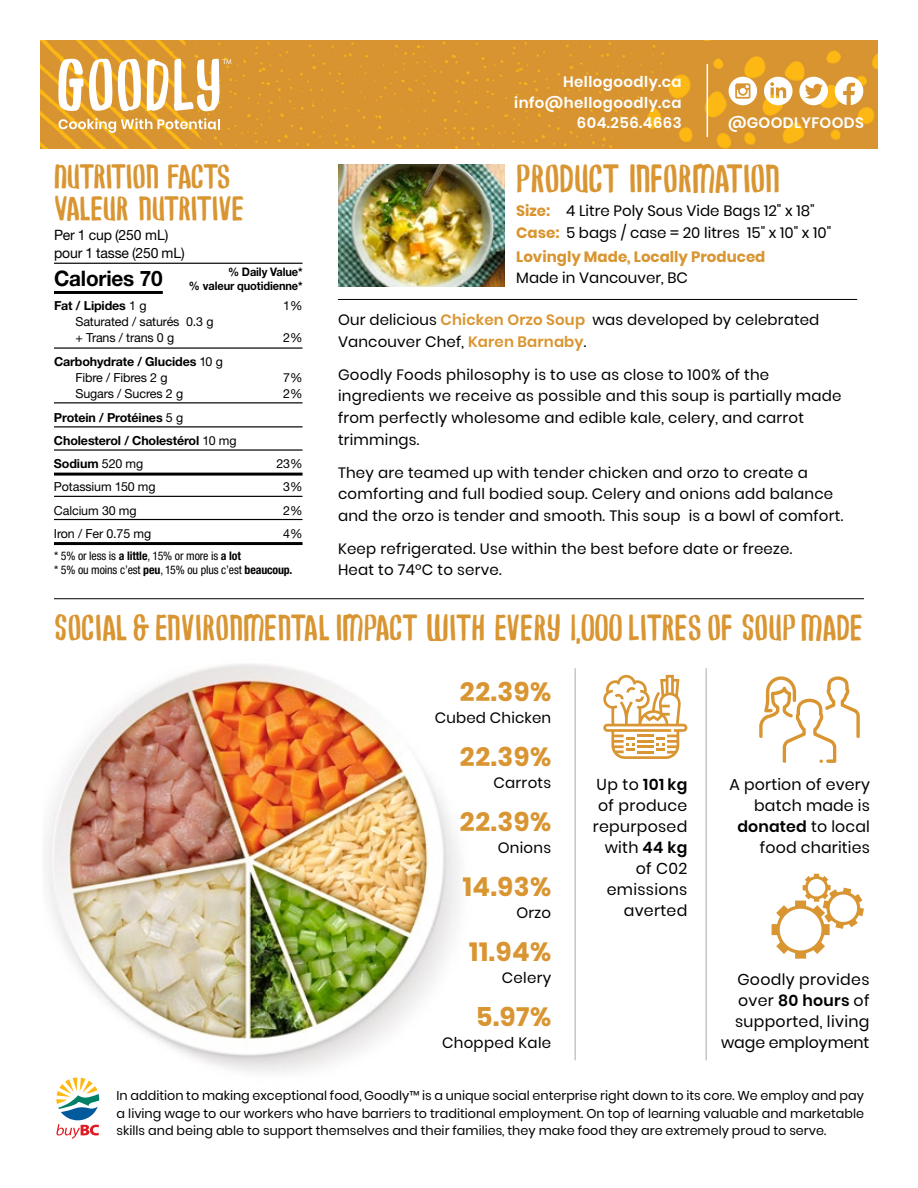
<style>
.page{position:relative;width:918px;height:1188px;background:#fff}
.page>*{position:absolute;margin:0;border:0;box-sizing:border-box;transform-origin:0 0}
.t1{font:49.5px "Goodly Hand";color:#d99531}
.t2{font:45.75px "Goodly Hand";letter-spacing:.005em;color:#d99531}
.t3{font:42.75px/31.3px "Goodly Hand";letter-spacing:-.01em;color:#d99531;scale:1.05 1}
.t4{font:700 26.25px "Poppins";letter-spacing:.02em;color:#d99531}
.t5{font:700 21.45px "Helvetica Neue LT Std";letter-spacing:-.01em;color:#000}
.t6{font:15.75px/21px "Poppins";letter-spacing:.02em;color:#000;text-align:right}
.t7{font:15px/21.8px "Poppins";letter-spacing:.015em;color:#000}
.t8{font:600 15px/20.4px "Poppins";letter-spacing:.03em;color:#fff;text-align:right}
.t9{font:700 15px "Poppins";color:#d99531}
.t10{font:14.25px/17.2px "Helvetica Neue LT Std";letter-spacing:-.01em;color:#000}
.t11{font:12.75px/17.4px "Poppins";color:#000;text-align:justify}
.t12{font:700 12.45px/23.1px "Helvetica Neue LT Std";letter-spacing:-.01em;color:#000}
.t13{font:12.45px/16.5px "Helvetica Neue LT Std";letter-spacing:-.01em;color:#000}
.t14{font:condensed 11.85px/14.2px "Helvetica Neue LT Std";letter-spacing:-.01em;color:#000}
.t15{font:700 11.7px/13px "Helvetica Neue LT Std";letter-spacing:-.01em;color:#000;text-align:right;scale:.94 1}
.s1{font-weight:400}
.s2{font-weight:700}
.s3{font-weight:700;color:#d99531}
.s4{font-weight:600;color:#d99531}
.s5{font-weight:600}
</style>
<div class="page">
<img style="left:45px;top:664px;width:414px;height:414px">
<img style="left:40px;top:40px;width:838px;height:108px">
<hr style="left:338px;top:299px;width:519px;height:1px;background:#000">
<img style="left:338px;top:165px;width:166px;height:122px">
<svg style="left:147px;top:59px;width:21px;height:52px"></svg>
<svg style="left:58px;top:59px;width:83px;height:53px"></svg>
<svg style="left:174px;top:59px;width:57px;height:52px"></svg>
<svg style="left:59px;top:118px;width:93px;height:15px"></svg>
<svg style="left:158px;top:118px;width:62px;height:11px"></svg>
<hr style="left:54px;top:263px;width:249px;height:1px;background:#000">
<hr style="left:54px;top:291px;width:109px;height:3px;background:#000">
<hr style="left:54px;top:347px;width:249px;height:2px;background:#000">
<hr style="left:54px;top:402px;width:249px;height:1px;background:#000">
<hr style="left:54px;top:426px;width:249px;height:1px;background:#000">
<hr style="left:54px;top:449px;width:249px;height:2px;background:#000">
<hr style="left:54px;top:473px;width:249px;height:3px;background:#000">
<hr style="left:54px;top:496px;width:249px;height:1px;background:#000">
<hr style="left:54px;top:519px;width:249px;height:1px;background:#000">
<hr style="left:54px;top:542px;width:249px;height:3px;background:#000">
<hr style="left:707px;top:64px;width:1px;height:73px;background:#fff">
<svg style="left:835px;top:77px;width:28px;height:28px"></svg>
<svg style="left:799px;top:77px;width:29px;height:28px"></svg>
<svg style="left:764px;top:77px;width:29px;height:28px"></svg>
<svg style="left:729px;top:77px;width:28px;height:28px"></svg>
<hr style="left:706px;top:668px;width:1px;height:392px;background:#a7a9ac">
<hr style="left:575px;top:668px;width:1px;height:392px;background:#a7a9ac">
<svg style="left:56px;top:1078px;width:43px;height:61px"></svg>
<svg style="left:772px;top:874px;width:92px;height:85px"></svg>
<svg style="left:759px;top:676px;width:101px;height:87px"></svg>
<svg style="left:603px;top:675px;width:84px;height:84px"></svg>
<hr style="left:54px;top:598px;width:810px;height:1px;background:#000">
<h3 class="t3" style="left:54px;top:163px;width:183px">Nutrition Facts<br>Valeur nutritive</h3>
<p class="t10" style="left:54px;top:226px;width:132px">Per 1 cup (250 mL) pour 1 tasse (250 mL)</p>
<h3 class="t5" style="left:54px;top:265px;width:110px">Calories 70</h3>
<p class="t12" style="left:54px;top:294px;width:94px">Fat / Lipides <span class="s1">1 g</span></p>
<p class="t13" style="left:283px;top:297px;width:21px">1%</p>
<p class="t13" style="left:75px;top:313px;width:140px">Saturated / saturés 0.3 g + Trans / trans 0 g</p>
<p class="t15" style="left:189px;top:266px;width:122px">% Daily Value*<br>% valeur quotidienne*</p>
<p class="t13" style="left:283px;top:329px;width:21px">2%</p>
<p class="t12" style="left:75px;top:354px;width:149px;line-height:15.5px;text-indent:-21px">Carbohydrate / Glucides <span class="s1">10 g<br>Fibre / Fibres 2 g</span></p>
<p class="t13" style="left:283px;top:369px;width:21px">7%</p>
<p class="t13" style="left:75px;top:385px;width:109px">Sugars / Sucres 2 g</p>
<p class="t13" style="left:283px;top:385px;width:21px">2%</p>
<p class="t12" style="left:54px;top:406px;width:184px">Protein / Protéines <span class="s1">5 g<br></span>Cholesterol / Cholestérol <span class="s1">10 mg<br></span>Sodium <span class="s1">520 mg</span></p>
<p class="t13" style="left:276px;top:455px;width:28px">23%</p>
<p class="t13" style="left:54px;top:479px;width:103px">Potassium 150 mg</p>
<p class="t13" style="left:283px;top:479px;width:21px">3%</p>
<p class="t13" style="left:54px;top:502px;width:84px">Calcium 30 mg</p>
<p class="t13" style="left:283px;top:502px;width:21px">2%</p>
<p class="t13" style="left:54px;top:525px;width:99px">Iron / Fer 0.75 mg</p>
<p class="t13" style="left:283px;top:525px;width:21px">4%</p>
<p class="t14" style="left:54px;top:548px;width:240px">* 5% or less is <span class="s2">a little</span>, 15% or more is <span class="s2">a lot<br></span>* 5% ou moins c’est <span class="s2">peu</span>, 15% ou plus c’est <span class="s2">beaucoup.</span></p>
<p class="t8" style="left:514px;top:72px;width:169px">Hellogoodly.ca info@hellogoodly.ca<br>604.256.4663</p>
<p class="t8" style="left:728px;top:113px;width:137px">@GOODLYFOODS</p>
<h1 class="t1" style="left:516px;top:164px;width:265px">Product Information</h1>
<p class="t7" style="left:516px;top:200px;width:317px;line-height:22.5px"><span class="s3">Size:</span> 4 Litre Poly Sous Vide Bags 12" x 18"<br><span class="s3">Case:</span> 5 bags / case = 20 litres 15" x 10" x 10"</p>
<p class="t9" style="left:516px;top:248px;width:251px">Lovingly Made, Locally Produced</p>
<p class="t7" style="left:516px;top:267px;width:173px">Made in Vancouver, BC</p>
<p class="t7" style="left:338px;top:309px;width:483px">Our delicious <span class="s4">Chicken Orzo Soup</span> was developed by celebrated<br>Vancouver Chef, <span class="s4">Karen Barnaby</span>.</p>
<p class="t7" style="left:338px;top:364px;width:505px">Goodly Foods philosophy is to use as close to 100% of the ingredients we receive as possible and this soup is partially made from perfectly wholesome and edible kale, celery, and carrot trimmings.</p>
<p class="t7" style="left:338px;top:461px;width:507px">They are teamed up with tender chicken and orzo to create a comforting and full bodied soup. Celery and onions add balance and the orzo is tender and smooth. This soup is a bowl of comfort.</p>
<p class="t7" style="left:338px;top:538px;width:456px">Keep refrigerated. Use within the best before date or freeze.<br>Heat to 74ºC to serve.</p>
<h2 class="t2" style="left:55px;top:614px;width:810px">Social &amp; Environmental Impact with Every 1,000 Litres of Soup Made</h2>
<h3 class="t4" style="left:460px;top:676px;width:93px">22.39%</h3>
<p class="t7" style="left:435px;top:706px;width:118px">Cubed Chicken</p>
<h3 class="t4" style="left:460px;top:742px;width:93px">22.39%</h3>
<p class="t7" style="left:493px;top:772px;width:59px">Carrots</p>
<h3 class="t4" style="left:460px;top:807px;width:93px">22.39%</h3>
<p class="t7" style="left:498px;top:837px;width:55px">Onions</p>
<h3 class="t4" style="left:463px;top:872px;width:90px">14.93%</h3>
<p class="t7" style="left:516px;top:902px;width:36px">Orzo</p>
<h3 class="t4" style="left:469px;top:937px;width:84px">11.94%</h3>
<p class="t7" style="left:502px;top:967px;width:51px">Celery</p>
<h3 class="t4" style="left:476px;top:1002px;width:77px">5.97%</h3>
<p class="t7" style="left:442px;top:1032px;width:111px">Chopped Kale</p>
<p class="t6" style="left:729px;top:774px;width:142px">A portion of every batch made is <span class="s5">donated</span> to local food charities</p>
<p class="t6" style="left:593px;top:774px;width:96px">Up to <span class="s5">101 kg </span>of produce repurposed with <span class="s5">44 kg </span>of C02 emissions averted</p>
<p class="t6" style="left:721px;top:969px;width:150px">Goodly provides over <span class="s5">80 hours</span> of supported, living wage employment</p>
<p class="t11" style="left:117px;top:1087px;width:749px">In addition to making exceptional food, Goodly™ is a unique social enterprise right down to its core. We employ and pay a living wage to our workers who have barriers to traditional employment. On top of learning valuable and marketable skills and being able to support themselves and their families, they make food they are extremely proud to serve.</p>
</div>
